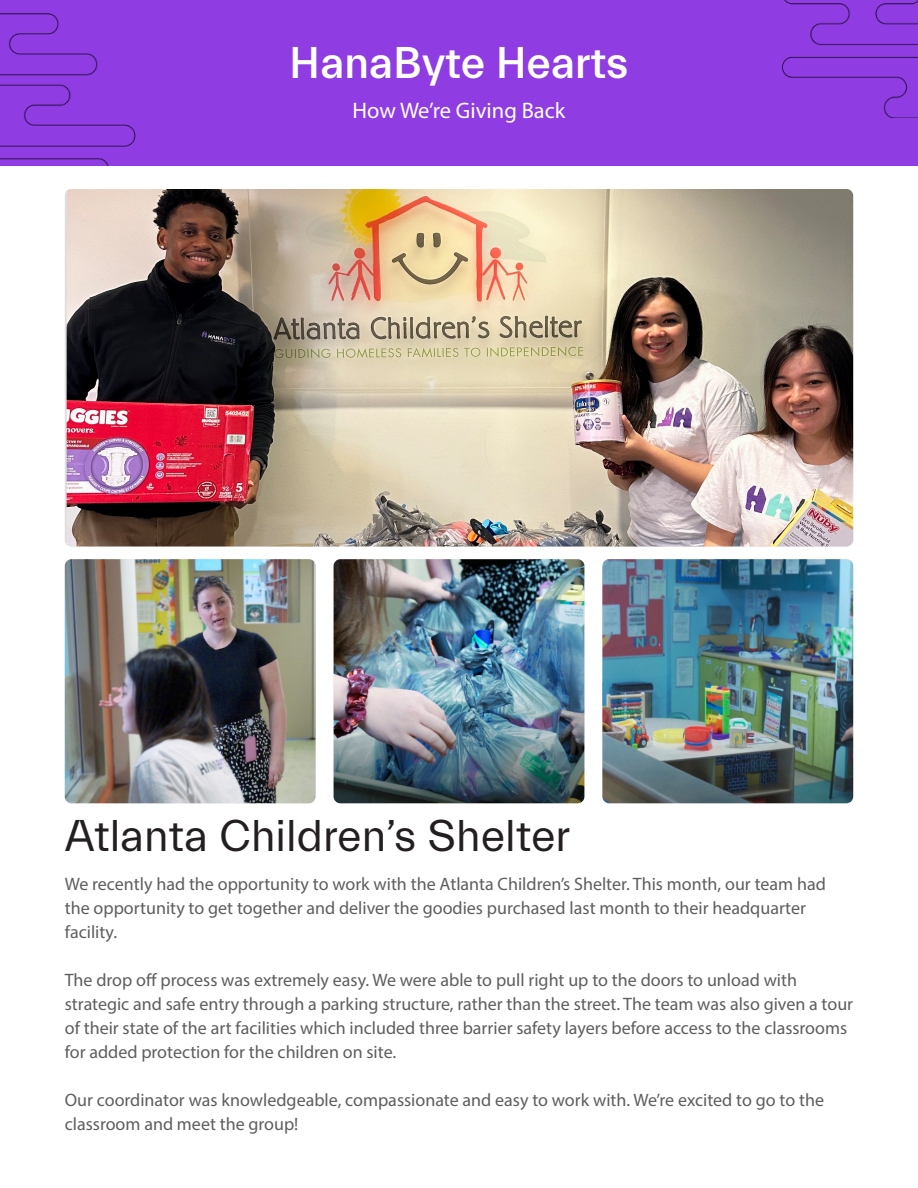
<style>
.page{position:relative;width:918px;height:1188px;background:#fff}
.page>*{position:absolute;margin:0;border:0;box-sizing:border-box;transform-origin:0 0}
.t1{font:45px "Everett";color:#231f20}
.t2{font:500 45px "Everett";color:#fff}
.Subline{font:22.5px "Myriad Pro";color:#fff}
.Body__Large__Gray{font:18px/24px "Myriad Pro";color:#5e5e5e}
</style>
<div class="page">
<div style="left:0;top:0;width:918px;height:166px;background:#8f3ce3"></div>
<img style="left:65px;top:559px;width:251px;height:244px">
<img style="left:602px;top:559px;width:251px;height:244px">
<img style="left:334px;top:559px;width:250px;height:244px">
<img style="left:67px;top:189px;width:786px;height:357px">
<h1 class="t2" style="left:289px;top:39px;width:341px">HanaByte Hearts</h1>
<p class="Subline" style="left:353px;top:97px;width:214px">How We’re Giving Back</p>
<h2 class="t1" style="left:65px;top:811px;width:507px">Atlanta Children’s Shelter</h2>
<p class="Body__Large__Gray" style="left:65px;top:872px;width:763px">We recently had the opportunity to work with the Atlanta Children’s Shelter. This month, our team had the opportunity to get together and deliver the goodies purchased last month to their headquarter facility.</p>
<p class="Body__Large__Gray" style="left:65px;top:968px;width:790px">The drop off process was extremely easy. We were able to pull right up to the doors to unload with strategic and safe entry through a parking structure, rather than the street. The team was also given a tour of their state of the art facilities which included three barrier safety layers before access to the classrooms for added protection for the children on site.</p>
<p class="Body__Large__Gray" style="left:65px;top:1088px;width:761px">Our coordinator was knowledgeable, compassionate and easy to work with. We’re excited to go to the classroom and meet the group!</p>
</div>
